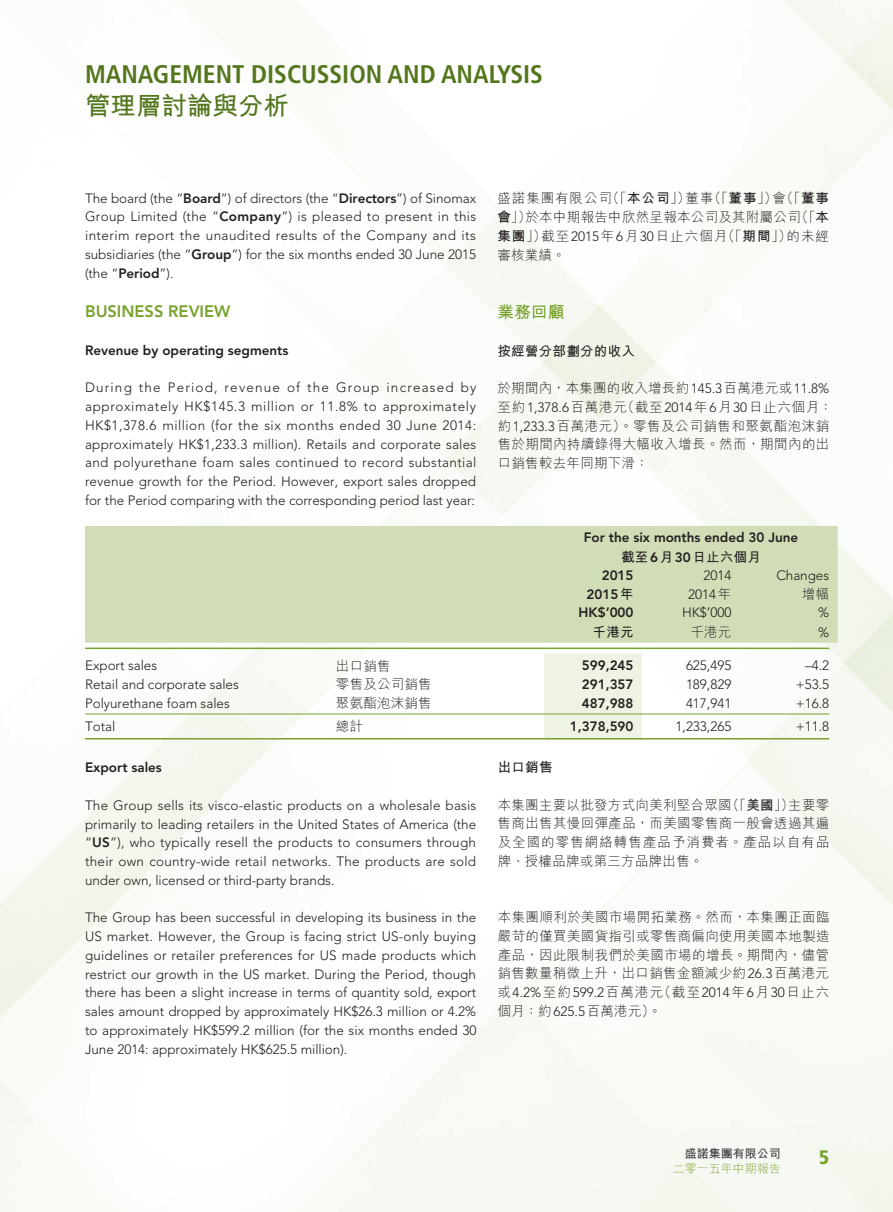
<style>
.page{position:relative;width:893px;height:1212px;background:#fff}
.page>*{position:absolute;margin:0;border:0;box-sizing:border-box;transform-origin:0 0}
.t1{font:700 condensed 25.5px "Frutiger LT Std";color:#53761d}
.t2{font:700 25.5px "M Hei HK";color:#53761d}
.t3{font:900 condensed 19.5px "Frutiger LT Std";color:#78a22d}
.t4{font:800 16.5px "Avenir LT Std";letter-spacing:-.005em;color:#78a22d}
.t5{font:700 16.5px "M Hei HK";color:#78a22d}
.t6{font:300 13.5px/18.8px "Avenir LT Std";letter-spacing:-.005em;color:#231f20;text-align:justify}
.t7{font:300 13.5px/18.8px "M Hei HK";letter-spacing:.025em;color:#231f20;text-align:justify}
.t8{font:800 13.5px "Avenir LT Std";letter-spacing:-.005em;color:#231f20}
.t9{font:700 13.5px "M Hei HK";letter-spacing:.02em;color:#231f20}
.t10{font:300 12px "M Hei HK";color:#84a93d}
.t11{font:700 12px "M Hei HK";color:#3e3e3f}
.s1{font-weight:800}
.s2{font-weight:700}
.s3{font-family:"Avenir LT Std"}
.s4{font-family:"Avenir LT Std";font-weight:800}
.s5{font-family:"M Hei HK";font-weight:700}
.s6{font-family:"M Hei HK"}
</style>
<div class="page">
<div style="left:85px;top:526px;width:753px;height:117px;background:#d0ddb6"></div>
<div style="left:544px;top:653px;width:98px;height:85px;background:#eef3e3"></div>
<hr style="left:85px;top:647px;width:251px;height:2px;background:#78a22d">
<hr style="left:336px;top:647px;width:208px;height:2px;background:#78a22d">
<hr style="left:544px;top:647px;width:98px;height:2px;background:#78a22d">
<hr style="left:642px;top:647px;width:98px;height:2px;background:#78a22d">
<hr style="left:740px;top:647px;width:89px;height:2px;background:#78a22d">
<hr style="left:85px;top:714px;width:251px;height:1px;background:#78a22d">
<hr style="left:336px;top:714px;width:208px;height:1px;background:#78a22d">
<hr style="left:544px;top:714px;width:98px;height:1px;background:#78a22d">
<hr style="left:642px;top:714px;width:98px;height:1px;background:#78a22d">
<hr style="left:740px;top:714px;width:89px;height:1px;background:#78a22d">
<hr style="left:85px;top:738px;width:251px;height:1px;background:#78a22d">
<hr style="left:336px;top:738px;width:208px;height:1px;background:#78a22d">
<hr style="left:544px;top:738px;width:98px;height:1px;background:#78a22d">
<hr style="left:642px;top:738px;width:98px;height:1px;background:#78a22d">
<hr style="left:740px;top:738px;width:89px;height:1px;background:#78a22d">
<h1 class="t1" style="left:85px;top:59px;width:100px">MANAGEMENT</h1>
<h1 class="t1" style="left:251px;top:59px;width:80px">DISCUSSION</h1>
<h1 class="t1" style="left:388px;top:59px;width:17px">AND</h1>
<h1 class="t1" style="left:441px;top:59px;width:81px">ANALYSIS</h1>
<h1 class="t2" style="left:85px;top:87px;width:205px">管理層討論與分析</h1>
<p class="t6" style="left:85px;top:189px;width:393px">The board (the “<span class="s1">Board</span>”) of directors (the “<span class="s1">Directors</span>”) of Sinomax Group Limited (the “<span class="s1">Company</span>”) is pleased to present in this interim report the unaudited results of the Company and its subsidiaries (the “<span class="s1">Group</span>”) for the six months ended 30 June 2015 (the “<span class="s1">Period</span>”).</p>
<p class="t4" style="left:85px;top:302px;width:147px">BUSINESS REVIEW</p>
<p class="t8" style="left:85px;top:342px;width:205px">Revenue by operating segments</p>
<p class="t6" style="left:85px;top:378px;width:393px">During the Period, revenue of the Group increased by approximately HK$145.3 million or 11.8% to approximately HK$1,378.6 million (for the six months ended 30 June 2014: approximately HK$1,233.3 million). Retails and corporate sales and polyurethane foam sales continued to record substantial revenue growth for the Period. However, export sales dropped for the Period comparing with the corresponding period last year:</p>
<p class="t7" style="left:497px;top:189px;width:333px">盛諾集團有限公司（「<span class="s2">本公司</span>」）董事（「<span class="s2">董事</span>」）會（「<span class="s2">董事會</span>」）於本中期報告中欣然呈報本公司及其附屬公司（「<span class="s2">本集團</span>」）截至<span class="s3">2015</span>年<span class="s3">6</span>月<span class="s3">30</span>日止六個月（「<span class="s2">期間</span>」）的未經審核業績。</p>
<p class="t5" style="left:497px;top:300px;width:68px">業務回顧</p>
<p class="t9" style="left:497px;top:341px;width:139px">按經營分部劃分的收入</p>
<p class="t7" style="left:497px;top:379px;width:337px;text-align:left">於期間內，本集團的收入增長約<span class="s3">145.3</span>百萬港元或<span class="s3">11.8%</span>至約<span class="s3">1,378.6</span>百萬港元（截至<span class="s3">2014</span>年<span class="s3">6</span>月<span class="s3">30</span>日止六個月：約<span class="s3">1,233.3</span>百萬港元）。零售及公司銷售和聚氨酯泡沫銷售於期間內持續錄得大幅收入增長。然而，期間內的出口銷售較去年同期下滑：</p>
<p class="t8" style="left:584px;top:530px;width:216px">For the six months ended 30 June</p>
<p class="t9" style="left:621px;top:547px;width:141px">截至<span class="s4">6</span>月<span class="s4">30</span>日止六個月</p>
<p class="t8" style="left:602px;top:567px;width:33px">2015</p>
<p class="t6" style="left:703px;top:566px;width:29px">2014</p>
<p class="t6" style="left:776px;top:566px;width:54px">Changes</p>
<p class="t8" style="left:587px;top:586px;width:48px">2015<span class="s5">年</span></p>
<p class="t6" style="left:688px;top:585px;width:45px">2014<span class="s6">年</span></p>
<p class="t7" style="left:802px;top:585px;width:29px">增幅</p>
<p class="t8" style="left:579px;top:605px;width:56px">HK$’000</p>
<p class="t6" style="left:682px;top:603px;width:51px">HK$’000</p>
<p class="t6" style="left:818px;top:603px;width:13px">%</p>
<p class="t9" style="left:593px;top:622px;width:42px">千港元</p>
<p class="t7" style="left:690px;top:622px;width:42px">千港元</p>
<p class="t6" style="left:818px;top:623px;width:13px">%</p>
<p class="t6" style="left:85px;top:656px;width:74px">Export sales</p>
<p class="t7" style="left:336px;top:656px;width:56px">出口銷售</p>
<p class="t8" style="left:582px;top:657px;width:53px">599,245</p>
<p class="t6" style="left:686px;top:656px;width:47px">625,495</p>
<p class="t6" style="left:805px;top:656px;width:26px">–4.2</p>
<p class="t6" style="left:85px;top:675px;width:155px">Retail and corporate sales</p>
<p class="t7" style="left:336px;top:675px;width:97px">零售及公司銷售</p>
<p class="t8" style="left:582px;top:676px;width:53px">291,357</p>
<p class="t6" style="left:686px;top:675px;width:47px">189,829</p>
<p class="t6" style="left:796px;top:675px;width:35px">+53.5</p>
<p class="t6" style="left:85px;top:693px;width:146px">Polyurethane foam sales</p>
<p class="t7" style="left:336px;top:694px;width:97px">聚氨酯泡沫銷售</p>
<p class="t8" style="left:582px;top:695px;width:53px">487,988</p>
<p class="t6" style="left:686px;top:693px;width:47px">417,941</p>
<p class="t6" style="left:796px;top:693px;width:35px">+16.8</p>
<p class="t6" style="left:85px;top:717px;width:32px">Total</p>
<p class="t7" style="left:336px;top:717px;width:29px">總計</p>
<p class="t8" style="left:570px;top:718px;width:65px">1,378,590</p>
<p class="t6" style="left:676px;top:717px;width:57px">1,233,265</p>
<p class="t6" style="left:796px;top:717px;width:35px">+11.8</p>
<p class="t8" style="left:85px;top:760px;width:78px">Export sales</p>
<p class="t6" style="left:85px;top:796px;width:393px">The Group sells its visco-elastic products on a wholesale basis primarily to leading retailers in the United States of America (the “<span class="s1">US</span>”), who typically resell the products to consumers through their own country-wide retail networks. The products are sold under own, licensed or third-party brands.</p>
<p class="t6" style="left:85px;top:908px;width:393px">The Group has been successful in developing its business in the US market. However, the Group is facing strict US-only buying guidelines or retailer preferences for US made products which restrict our growth in the US market. During the Period, though there has been a slight increase in terms of quantity sold, export sales amount dropped by approximately HK$26.3 million or 4.2% to approximately HK$599.2 million (for the six months ended 30<br>June 2014: approximately HK$625.5 million).</p>
<p class="t9" style="left:498px;top:757px;width:56px">出口銷售</p>
<p class="t7" style="left:498px;top:795px;width:333px">本集團主要以批發方式向美利堅合眾國（「<span class="s2">美國</span>」）主要零售商出售其慢回彈產品，而美國零售商一般會透過其遍及全國的零售網絡轉售產品予消費者。產品以自有品牌、授權品牌或第三方品牌出售。</p>
<p class="t7" style="left:497px;top:907px;width:334px">本集團順利於美國市場開拓業務。然而，本集團正面臨嚴苛的僅買美國貨指引或零售商偏向使用美國本地製造產品，因此限制我們於美國市場的增長。期間內，儘管銷售數量稍微上升，出口銷售金額減少約<span class="s3">26.3</span>百萬港元</p>
<p class="t6" style="left:497px;top:983px;width:333px"><span class="s6">或</span>4.2%<span class="s6">至約</span>599.2<span class="s6">百萬港元（截至</span>2014<span class="s6">年</span>6<span class="s6">月</span>30<span class="s6">日止六</span></p>
<p class="t7" style="left:497px;top:1001px;width:166px">個月：約<span class="s3">625.5</span>百萬港元）。</p>
<p class="t11" style="left:685px;top:1145px;width:98px">盛諾集團有限公司</p>
<p class="t10" style="left:673px;top:1162px;width:110px">二零一五年中期報告</p>
<h2 class="t3" style="left:819px;top:1145px;width:12px">5</h2>
</div>
